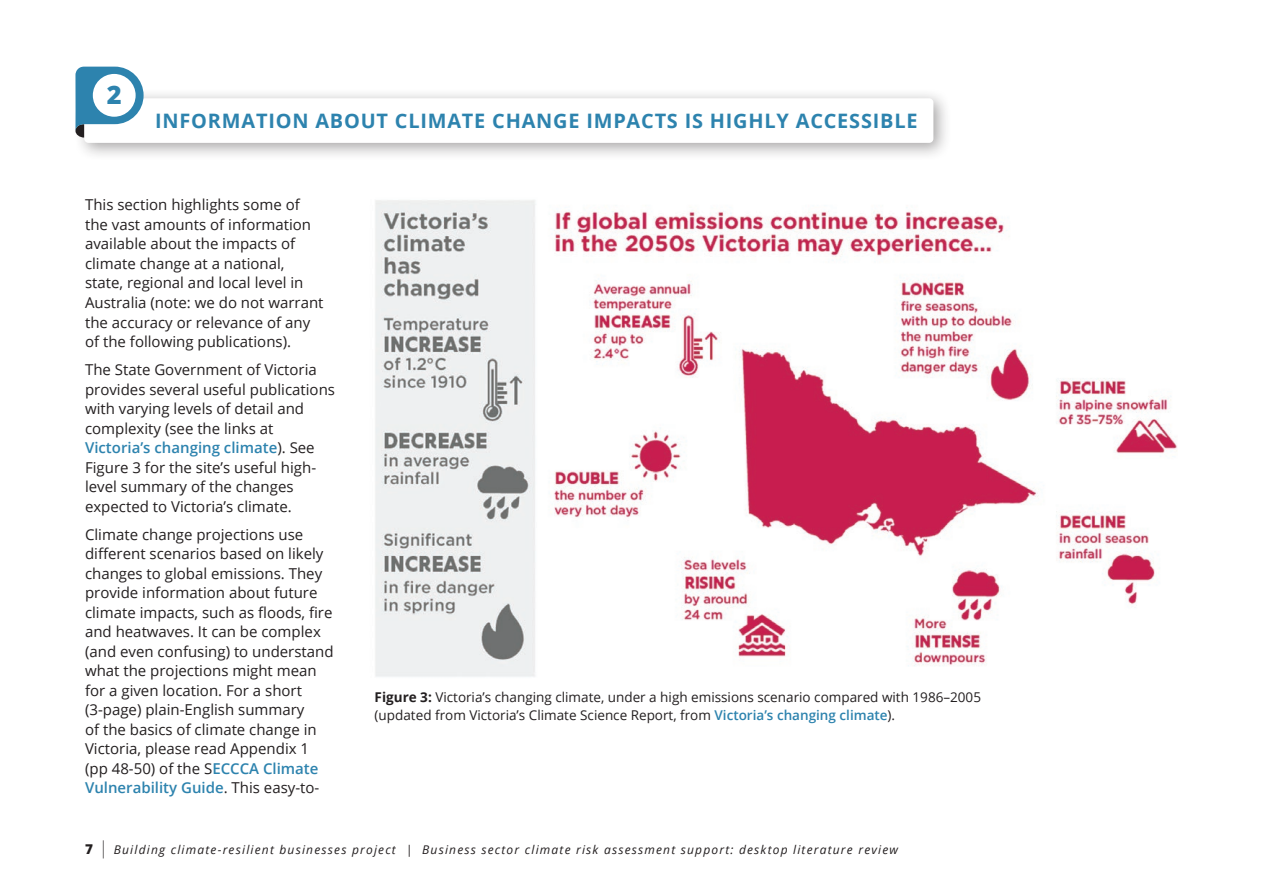
<style>
.page{position:relative;width:1263px;height:893px;background:#fff}
.page>*{position:absolute;margin:0;border:0;box-sizing:border-box;transform-origin:0 0}
.body{font:800 25.5px "Open Sans";color:#2d83ae}
._3_headings{font:700 19.95px "Open Sans";letter-spacing:.04em;color:#2d83ae}
.body-2{font:15px/19.5px "Open Sans";color:#231f20}
.captions{font:13.5px/18px "Open Sans";color:#231f20}
.t1{font:italic 12px "Open Sans";letter-spacing:.1em;color:#231f20}
.s1{font-weight:600;color:#2d83ae}
.s2{font-weight:700}
.s3{font-weight:800;font-style:normal;font-size:13.5px}
.s4{font-weight:300;font-style:normal;font-size:17.85px}
</style>
<div class="page">
<div style="left:74px;top:88px;width:878px;height:73px;background:#231f20;opacity:.4"></div>
<div style="left:84px;top:98px;width:849px;height:45px;background:#fff;border-radius:4px"></div>
<svg style="left:75px;top:67px;width:69px;height:71px"></svg>
<div style="left:91px;top:72px;width:46px;height:46px;background:#fff;border-radius:50%"></div>
<div style="left:90px;top:71px;width:49px;height:49px;border:3px solid #2d83ae;border-radius:50%"></div>
<img style="left:375px;top:200px;width:802px;height:477px">
<p class="body" style="left:107px;top:76px;width:16px">2</p>
<p class="_3_headings" style="left:155px;top:107px;width:764px">INFORMATION ABOUT CLIMATE CHANGE IMPACTS IS HIGHLY ACCESSIBLE</p>
<p class="body-2" style="left:85px;top:195px;width:240px">This section highlights some of the vast amounts of information available about the impacts of climate change at a national, state, regional and local level in<br>Australia (note: we do not warrant the accuracy or relevance of any of the following publications).</p>
<p class="body-2" style="left:85px;top:359px;width:251px">The State Government of Victoria provides several useful publications with varying levels of detail and complexity (see the links at <span class="s1">Victoria’s changing climate</span>). See Figure 3 for the site’s useful high&shy;level summary of the changes expected to Victoria’s climate.</p>
<p class="body-2" style="left:85px;top:524px;width:250px">Climate change projections use different scenarios based on likely changes to global emissions. They provide information about future climate impacts, such as floods, fire and heatwaves. It can be complex (and even confusing) to understand what the projections might mean for a given location. For a short (3-page) plain-English summary<br>of the basics of climate change in Victoria, please read Appendix 1 (pp 48-50) of the S<span class="s1">ECCCA Climate Vulnerability Guide</span>. This easy-to-</p>
<p class="captions" style="left:375px;top:688px;width:608px"><span class="s2">Figure 3:</span> Victoria’s changing climate, under a high emissions scenario compared with 1986–2005 (updated from Victoria’s Climate Science Report, from <span class="s1">Victoria’s changing climate</span>).</p>
<p class="t1" style="left:85px;top:842px;width:815px"><span class="s3">7</span> <span class="s4">|</span> Building climate-resilient businesses project | Business sector climate risk assessment support: desktop literature review</p>
</div>
